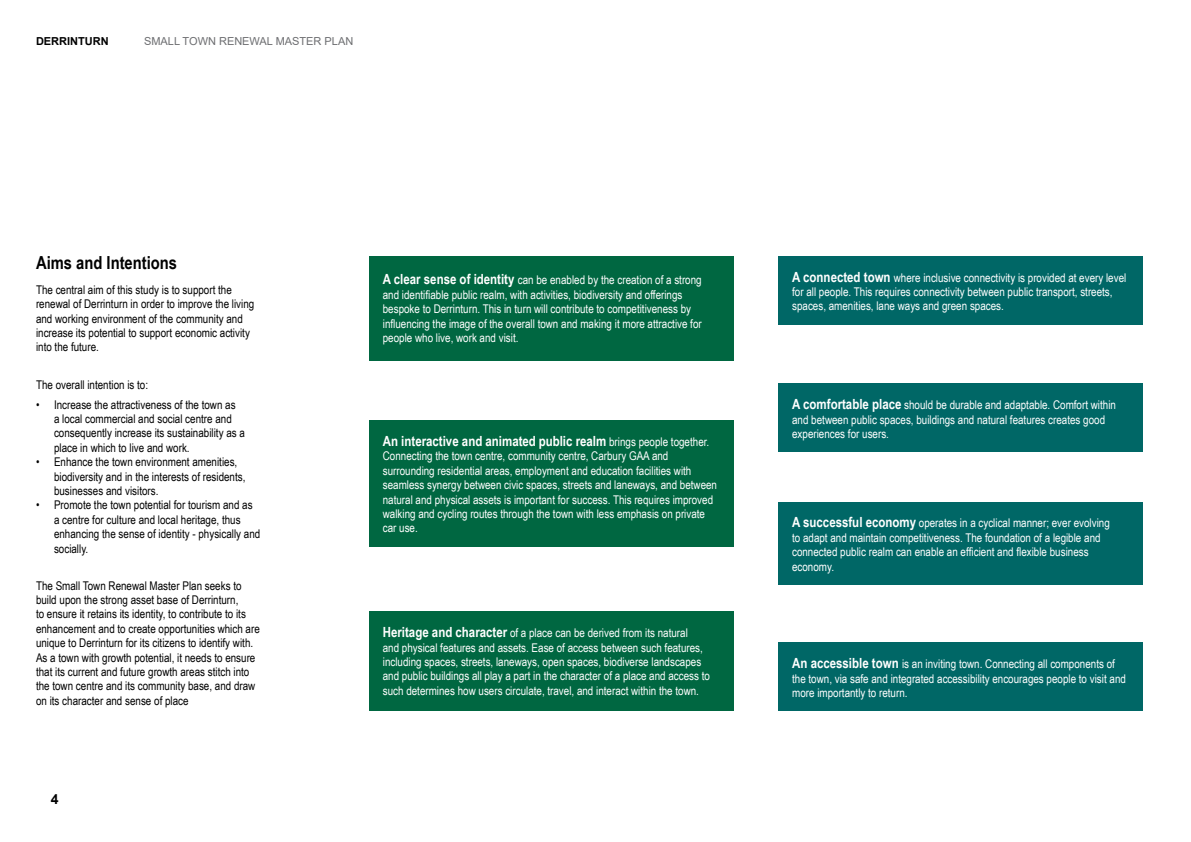
<style>
.page{position:relative;width:1191px;height:842px;background:#fff}
.page>*{position:absolute;margin:0;border:0;box-sizing:border-box;transform-origin:0 0}
.Heading_2{font:700 18px "Arial Narrow";color:#000}
.t1{font:700 14px "Arial Narrow";color:#fff}
.t2{font:700 14px "Arial";color:#000}
.t3{font:12px/14.4px "Arial Narrow";color:#fff}
.t4{font:12px/14.4px "Arial Narrow";color:#000}
.t5{font:11px "Arial";color:#6d6e71}
.t6{font:700 11px "Arial";color:#000}
.s1{font-weight:700;font-size:14px}
.s2{font-weight:400;font-size:12px}
</style>
<div class="page">
<div style="left:369px;top:256px;width:364px;height:105px;background:#006741"></div>
<div style="left:369px;top:612px;width:364px;height:99px;background:#006741"></div>
<div style="left:369px;top:420px;width:364px;height:127px;background:#006741"></div>
<div style="left:778px;top:256px;width:365px;height:68px;background:#006766"></div>
<div style="left:778px;top:384px;width:365px;height:68px;background:#006766"></div>
<div style="left:778px;top:502px;width:364px;height:83px;background:#006766"></div>
<div style="left:778px;top:643px;width:365px;height:68px;background:#006766"></div>
<p class="t6" style="left:36px;top:33px;width:74px">DERRINTURN</p>
<p class="t5" style="left:144px;top:33px;width:211px">SMALL TOWN RENEWAL MASTER PLAN</p>
<p class="Heading_2" style="left:36px;top:249px;width:143px">Aims and Intentions</p>
<p class="t4" style="left:36px;top:282px;width:220px">The central aim of this study is to support the renewal of Derrinturn in order to improve the living and working environment of the community and increase its potential to support economic activity into the future.</p>
<p class="t4" style="left:36px;top:377px;width:114px">The overall intention is to:</p>
<p class="t4" style="left:54px;top:397px;width:192px;text-indent:-18px">• Increase the attractiveness of the town as<br>a local commercial and social centre and consequently increase its sustainability as a place in which to live and work.</p>
<p class="t4" style="left:54px;top:454px;width:193px;text-indent:-18px">• Enhance the town environment amenities, biodiversity and in the interests of residents, businesses and visitors.</p>
<p class="t4" style="left:54px;top:497px;width:208px;text-indent:-18px">• Promote the town potential for tourism and as a centre for culture and local heritage, thus enhancing the sense of identity - physically and socially.</p>
<p class="t4" style="left:36px;top:578px;width:225px">The Small Town Renewal Master Plan seeks to build upon the strong asset base of Derrinturn,<br>to ensure it retains its identity, to contribute to its enhancement and to create opportunities which are unique to Derrinturn for its citizens to identify with.<br>As a town with growth potential, it needs to ensure that its current and future growth areas stitch into the town centre and its community base, and draw on its character and sense of place</p>
<p class="t2" style="left:51px;top:789px;width:9px">4</p>
<p class="t3" style="left:383px;top:273px;width:320px"><span class="s1">A clear sense of identity</span> can be enabled by the creation of a strong and identifiable public realm, with activities, biodiversity and offerings bespoke to Derrinturn. This in turn will contribute to competitiveness by influencing the image of the overall town and making it more attractive for people who live, work and visit.</p>
<p class="t1" style="left:383px;top:430px;width:328px">An interactive and animated public realm <span class="s2">brings people together.</span></p>
<p class="t3" style="left:383px;top:448px;width:336px">Connecting the town centre, community centre, Carbury GAA and surrounding residential areas, employment and education facilities with seamless synergy between civic spaces, streets and laneways, and between natural and physical assets is important for success. This requires improved walking and cycling routes through the town with less emphasis on private car use.</p>
<p class="t3" style="left:383px;top:625px;width:329px"><span class="s1">Heritage and character</span> of a place can be derived from its natural<br>and physical features and assets. Ease of access between such features, including spaces, streets, laneways, open spaces, biodiverse landscapes and public buildings all play a part in the character of a place and access to such determines how users circulate, travel, and interact within the town.</p>
<p class="t3" style="left:792px;top:270px;width:336px"><span class="s1">A connected town</span> where inclusive connectivity is provided at every level for all people. This requires connectivity between public transport, streets, spaces, amenities, lane ways and green spaces.</p>
<p class="t3" style="left:792px;top:397px;width:325px"><span class="s1">A comfortable place</span> should be durable and adaptable. Comfort within and between public spaces, buildings and natural features creates good experiences for users.</p>
<p class="t3" style="left:792px;top:515px;width:319px"><span class="s1">A successful economy</span> operates in a cyclical manner; ever evolving to adapt and maintain competitiveness. The foundation of a legible and connected public realm can enable an efficient and flexible business economy.</p>
<p class="t3" style="left:792px;top:656px;width:335px"><span class="s1">An accessible town</span> is an inviting town. Connecting all components of the town, via safe and integrated accessibility encourages people to visit and more importantly to return.</p>
</div>
